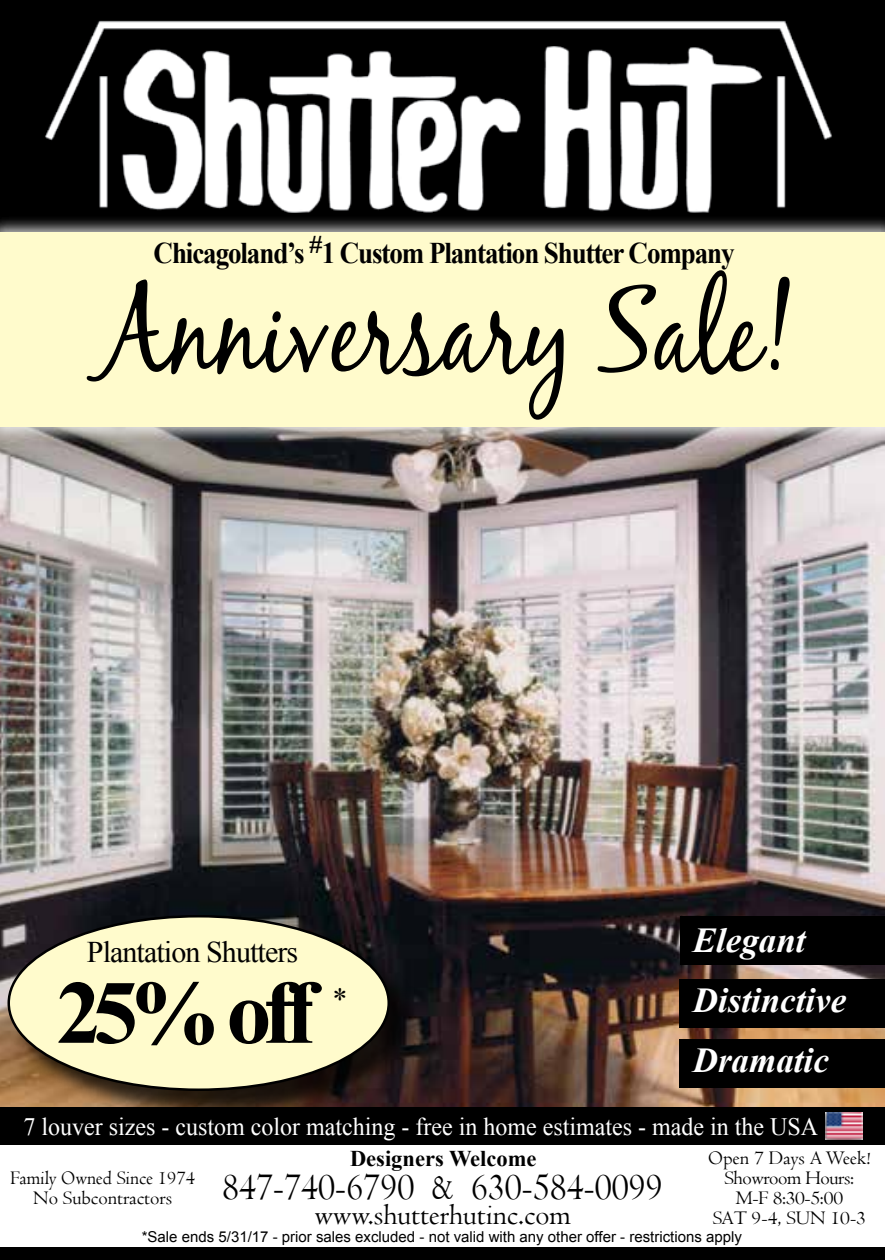
<style>
.page{position:relative;width:885px;height:1260px;background:#fff}
.page>*{position:absolute;margin:0;border:0;box-sizing:border-box;transform-origin:0 0}
.t1{font:120px "Black Jack";color:#000;scale:.85 1}
.t2{font:700 90px "Times New Roman";color:#000}
.t3{font:40px "Centaur";color:#000;scale:.87 1}
.t4{font:italic 700 35px/60px "Times New Roman";color:#fff}
.t5{font:700 30px "Times New Roman";letter-spacing:-.04em;color:#000;scale:.9 1}
.t6{font:30px "Centaur";color:#000}
.t7{font:30px "Times New Roman";letter-spacing:-.03em;color:#000}
.t8{font:25px "Times New Roman";color:#fff;scale:.96 1}
.t9{font:700 22.5px "Times New Roman";color:#000}
.t10{font:20px/20px "Centaur";letter-spacing:-.02em;color:#000;text-align:center}
.t11{font:20px/20px "Centaur";color:#000;text-align:center;scale:.95 1}
.t12{font:15px "Arial";color:#000}
</style>
<div class="page">
<img style="left:0;top:444px;width:885px;height:663px">
<div style="left:0;top:1107px;width:885px;height:38px;background:#000"></div>
<div style="left:1px;top:1248px;width:882px;height:12px;background:#000"></div>
<div style="left:0;top:1247px;width:885px;height:13px;border:2px solid #000"></div>
<img style="left:0;top:0;width:885px;height:216px">
<svg style="left:421px;top:949px;width:217px;height:158px;background:#392823"></svg>
<div style="left:12px;top:919px;width:409px;height:203px;background:#000;opacity:.75"></div>
<div style="left:9px;top:916px;width:380px;height:174px;background:#fffbcc;border-radius:50%"></div>
<div style="left:0;top:216px;width:885px;height:228px;background:#fff;opacity:.75"></div>
<div style="left:0;top:232px;width:885px;height:196px;background:#fffbcc"></div>
<img style="left:825px;top:1112px;width:37px;height:28px">
<div style="left:679px;top:979px;width:206px;height:49px;background:#000"></div>
<div style="left:680px;top:1040px;width:205px;height:48px;background:#000"></div>
<div style="left:680px;top:917px;width:205px;height:48px;background:#000"></div>
<h3 class="t5" style="left:154px;top:231px;width:647px">Chicagoland’s <sup>#</sup>1 Custom Plantation Shutter Company</h3>
<h1 class="t1" style="left:98px;top:258px;width:819px">Anniversary Sale!</h1>
<h3 class="t7" style="left:87px;top:931px;width:213px">Plantation Shutters</h3>
<h2 class="t2" style="left:56px;top:948px;width:260px">25% off</h2>
<h3 class="t7" style="left:332px;top:977px;width:16px">*</h3>
<h3 class="t4" style="left:692px;top:910px;width:155px">Elegant<br>Distinctive<br>Dramatic</h3>
<h3 class="t8" style="left:24px;top:1109px;width:829px">7 louver sizes - custom color matching - free in home estimates - made in the USA</h3>
<h3 class="t11" style="left:10px;top:1168px;width:196px">Family Owned Since 1974<br>No Subcontractors</h3>
<h3 class="t9" style="left:350px;top:1143px;width:188px">Designers Welcome</h3>
<h3 class="t3" style="left:222px;top:1162px;width:508px">847-740-6790 &amp; 630-584-0099</h3>
<h3 class="t6" style="left:314px;top:1197px;width:258px">www.shutterhutinc.com</h3>
<h3 class="t10" style="left:708px;top:1148px;width:164px">Open 7 Days A Week!<br>Showroom Hours:<br>M-F 8:30-5:00<br>SAT 9-4, SUN 10-3</h3>
<p class="t12" style="left:142px;top:1226px;width:602px">*Sale ends 5/31/17 - prior sales excluded - not valid with any other offer - restrictions apply</p>
</div>
